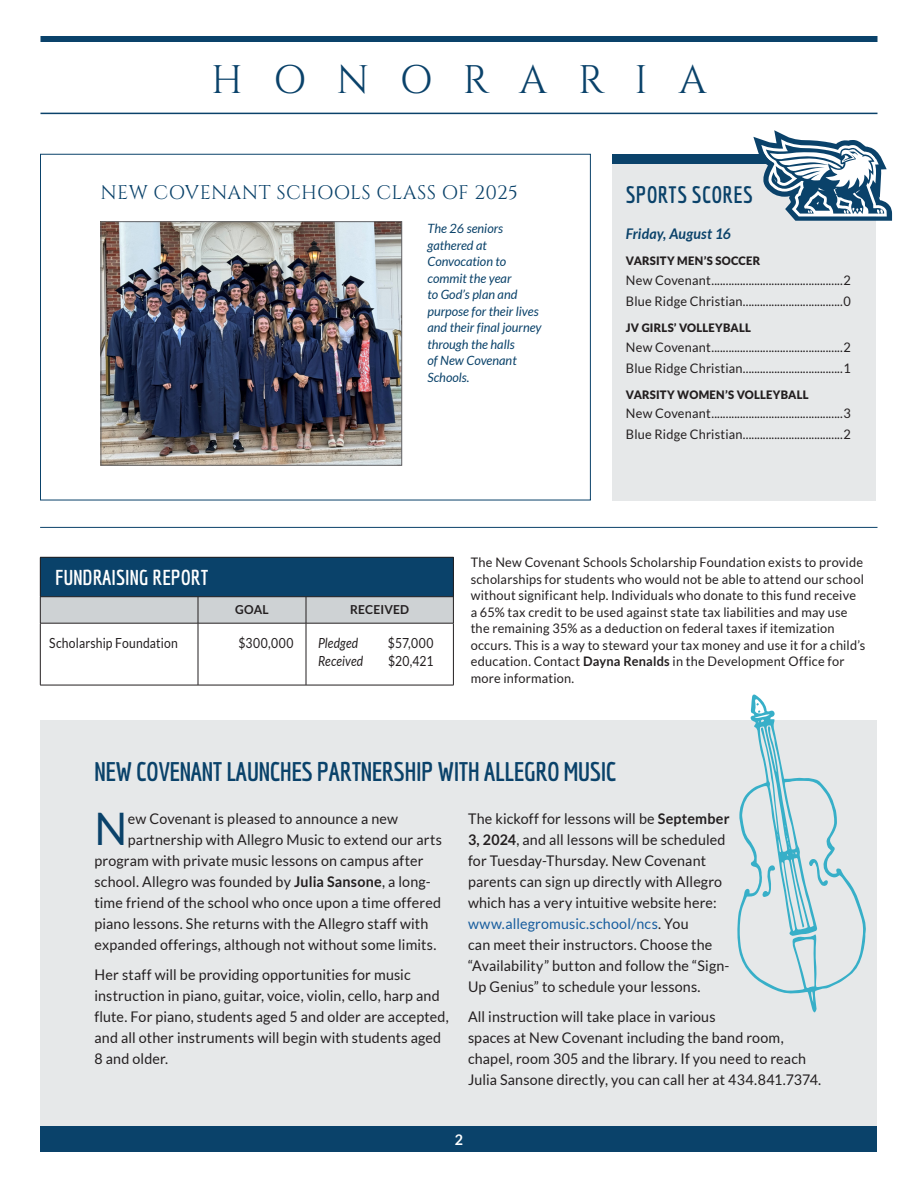
<style>
.page{position:relative;width:918px;height:1188px;background:#fff}
.page>*{position:absolute;margin:0;border:0;box-sizing:border-box;transform-origin:0 0}
.QN_Body_Text_--_1st_Para{font:44.85px "Lato";color:#0a426a}
.t1{font:39.75px "Cinzel";letter-spacing:.78em;color:#0a426a}
.QN_Title_--_Economica_Bold{font:700 26.25px "Economica";letter-spacing:-.02em;color:#0a426a}
.QN_Body_Text{font:700 23.1px "Economica";letter-spacing:.01em;color:#0a426a}
.QN_Subhead_-_Economica{font:700 21px "Economica";color:#fff}
.QN_Title_--_Cinzel_Reg{font:19.5px "Cinzel";letter-spacing:.02em;color:#0a426a}
.QN_Body_Text-2{font:14.7px/21px "Lato";letter-spacing:.01em;color:#231f20}
.QN_Body_Text_--_1st_Para-2{font:14.7px "Lato";letter-spacing:.01em;color:#231f20}
.QN_Sports_--_Date{font:italic 700 14.7px "Lato";letter-spacing:.01em;color:#0a426a;scale:.96 1}
.t2{font:700 14.7px "Lato";color:#fff}
.QN_Body_Text-3{font:13.95px "Lato";letter-spacing:.015em;color:#231f20;scale:.87 1}
.QN_Body_Text-4{font:italic 13.95px "Lato";letter-spacing:.01em;color:#231f20;scale:.87 1}
.QN_Body_Text-5{font:13.2px/16.5px "Lato";letter-spacing:.015em;color:#231f20}
.QN_Sports_--_Scores{font:13.2px "Lato";letter-spacing:.015em;color:#231f20}
.QN_Caption--Blue{font:italic 12.75px/16.5px "Lato";color:#0a426a}
.QN_Body_Text-6{font:700 12.3px "Lato";letter-spacing:.015em;color:#231f20}
.QN_Sports_--_Sport___Division{font:900 11.55px "Lato";letter-spacing:.02em;color:#231f20}
.s1{font-weight:700}
.s2{color:#175d9e}
</style>
<div class="page">
<div style="left:40px;top:1126px;width:838px;height:26px;background:#0a426a"></div>
<div style="left:40px;top:36px;width:838px;height:6px;background:#0a426a"></div>
<hr style="left:40px;top:113px;width:838px;height:1px;background:#0a426a">
<div style="left:40px;top:720px;width:838px;height:406px;background:#e6e8e9"></div>
<svg style="left:737px;top:694px;width:129px;height:318px"></svg>
<div style="left:612px;top:164px;width:264px;height:336px;background:#e6e8e9"></div>
<div style="left:612px;top:154px;width:264px;height:10px;background:#0a426a"></div>
<svg style="left:753px;top:130px;width:139px;height:91px"></svg>
<img style="left:103px;top:223px;width:297px;height:241px">
<div style="left:101px;top:221px;width:301px;height:245px;border:1px solid #636366"></div>
<div style="left:40px;top:557px;width:413px;height:40px;background:#0a426a"></div>
<hr style="left:40px;top:557px;width:158px;height:1px;background:#231f20">
<hr style="left:40px;top:557px;width:1px;height:40px;background:#231f20">
<hr style="left:198px;top:557px;width:108px;height:1px;background:#231f20">
<hr style="left:306px;top:557px;width:148px;height:1px;background:#231f20">
<hr style="left:453px;top:557px;width:1px;height:40px;background:#231f20">
<hr style="left:40px;top:596px;width:158px;height:1px;background:#231f20">
<hr style="left:198px;top:596px;width:108px;height:1px;background:#231f20">
<hr style="left:306px;top:596px;width:148px;height:1px;background:#231f20">
<svg style="left:40px;top:597px;width:414px;height:88px"></svg>
<hr style="left:40px;top:623px;width:158px;height:1px;background:#231f20">
<hr style="left:40px;top:623px;width:1px;height:62px;background:#231f20">
<hr style="left:198px;top:623px;width:108px;height:1px;background:#231f20">
<hr style="left:198px;top:623px;width:1px;height:62px;background:#231f20">
<hr style="left:306px;top:623px;width:148px;height:1px;background:#231f20">
<hr style="left:306px;top:623px;width:1px;height:62px;background:#231f20">
<hr style="left:453px;top:623px;width:1px;height:62px;background:#231f20">
<hr style="left:40px;top:685px;width:158px;height:1px;background:#231f20">
<hr style="left:198px;top:685px;width:108px;height:1px;background:#231f20">
<hr style="left:306px;top:685px;width:148px;height:1px;background:#231f20">
<hr style="left:40px;top:527px;width:838px;height:1px;background:#0a426a">
<h2 class="t1" style="left:211px;top:54px;width:497px">HONORARIA</h2>
<p class="QN_Title_--_Cinzel_Reg" style="left:101px;top:180px;width:419px">NEW COVENANT SCHOOLS CLASS OF 2025</p>
<p class="QN_Caption--Blue" style="left:428px;top:221px;width:116px">The 26 seniors gathered at<br>Convocation to commit the year<br>to God’s plan and purpose for their lives and their final journey through the halls<br>of New Covenant<br>Schools.</p>
<p class="QN_Body_Text" style="left:626px;top:182px;width:129px">SPORTS SCORES</p>
<p class="QN_Sports_--_Date" style="left:626px;top:225px;width:111px">Friday, August 16</p>
<p class="QN_Sports_--_Sport___Division" style="left:626px;top:254px;width:136px">VARSITY MEN’S SOCCER</p>
<p class="QN_Sports_--_Scores" style="left:626px;top:273px;width:227px">New Covenant..............................................2</p>
<p class="QN_Sports_--_Scores" style="left:626px;top:294px;width:227px">Blue Ridge Christian...................................0</p>
<p class="QN_Sports_--_Sport___Division" style="left:626px;top:321px;width:127px">JV GIRLS’ VOLLEYBALL</p>
<p class="QN_Sports_--_Scores" style="left:626px;top:340px;width:227px">New Covenant..............................................2</p>
<p class="QN_Sports_--_Scores" style="left:626px;top:361px;width:227px">Blue Ridge Christian...................................1</p>
<p class="QN_Sports_--_Sport___Division" style="left:626px;top:388px;width:184px">VARSITY WOMEN’S VOLLEYBALL</p>
<p class="QN_Sports_--_Scores" style="left:626px;top:406px;width:227px">New Covenant..............................................3</p>
<p class="QN_Sports_--_Scores" style="left:626px;top:427px;width:227px">Blue Ridge Christian...................................2</p>
<p class="QN_Subhead_-_Economica" style="left:55px;top:565px;width:155px">FUNDRAISING REPORT</p>
<p class="QN_Body_Text-6" style="left:235px;top:602px;width:35px">GOAL</p>
<p class="QN_Body_Text-6" style="left:350px;top:602px;width:60px">RECEIVED</p>
<p class="QN_Body_Text-3" style="left:49px;top:635px;width:149px">Scholarship Foundation</p>
<p class="QN_Body_Text-3" style="left:238px;top:635px;width:65px">$300,000</p>
<p class="QN_Body_Text-4" style="left:318px;top:635px;width:48px">Pledged</p>
<p class="QN_Body_Text-3" style="left:388px;top:635px;width:54px">$57,000</p>
<p class="QN_Body_Text-4" style="left:318px;top:653px;width:54px">Received</p>
<p class="QN_Body_Text-3" style="left:388px;top:653px;width:54px">$20,421</p>
<p class="QN_Body_Text-5" style="left:471px;top:554px;width:396px">The New Covenant Schools Scholarship Foundation exists to provide scholarships for students who would not be able to attend our school without significant help. Individuals who donate to this fund receive a 65% tax credit to be used against state tax liabilities and may use the remaining 35% as a deduction on federal taxes if itemization occurs. This is a way to steward your tax money and use it for a child’s education. Contact <span class="s1">Dayna Renalds</span> in the Development Office for more information.</p>
<p class="QN_Title_--_Economica_Bold" style="left:94px;top:756px;width:523px">NEW COVENANT LAUNCHES PARTNERSHIP WITH ALLEGRO MUSIC</p>
<p class="QN_Body_Text_--_1st_Para" style="left:94px;top:803px;width:34px">N</p>
<p class="QN_Body_Text_--_1st_Para-2" style="left:128px;top:810px;width:272px">ew Covenant is pleased to announce a new</p>
<p class="QN_Body_Text-2" style="left:468px;top:808px;width:263px">The kickoff for lessons will be <span class="s1">September 3, 2024</span>, and all lessons will be scheduled for Tuesday-Thursday. New Covenant parents can sign up directly with Allegro which has a very intuitive website here: <span class="s2">www.allegromusic.school/ncs</span>. You<br>can meet their instructors. Choose the “Availability” button and follow the “Sign-Up Genius” to schedule your lessons.</p>
<p class="QN_Body_Text-2" style="left:468px;top:1006px;width:355px">All instruction will take place in various<br>spaces at New Covenant including the band room, chapel, room 305 and the library. If you need to reach Julia Sansone directly, you can call her at 434.841.7374.</p>
<p class="QN_Body_Text_--_1st_Para-2" style="left:128px;top:831px;width:316px">partnership with Allegro Music to extend our arts</p>
<p class="QN_Body_Text_--_1st_Para-2" style="left:94px;top:852px;width:330px">program with private music lessons on campus after</p>
<p class="QN_Body_Text_--_1st_Para-2" style="left:94px;top:873px;width:338px">school. Allegro was founded by <span class="s1">Julia Sansone</span>, a long-</p>
<p class="QN_Body_Text_--_1st_Para-2" style="left:94px;top:894px;width:348px">time friend of the school who once upon a time offered</p>
<p class="QN_Body_Text_--_1st_Para-2" style="left:94px;top:915px;width:335px">piano lessons. She returns with the Allegro staff with</p>
<p class="QN_Body_Text_--_1st_Para-2" style="left:94px;top:936px;width:343px">expanded offerings, although not without some limits.</p>
<p class="QN_Body_Text-2" style="left:94px;top:964px;width:356px">Her staff will be providing opportunities for music instruction in piano, guitar, voice, violin, cello, harp and flute. For piano, students aged 5 and older are accepted, and all other instruments will begin with students aged 8 and older.</p>
<p class="t2" style="left:455px;top:1131px;width:10px">2</p>
</div>
